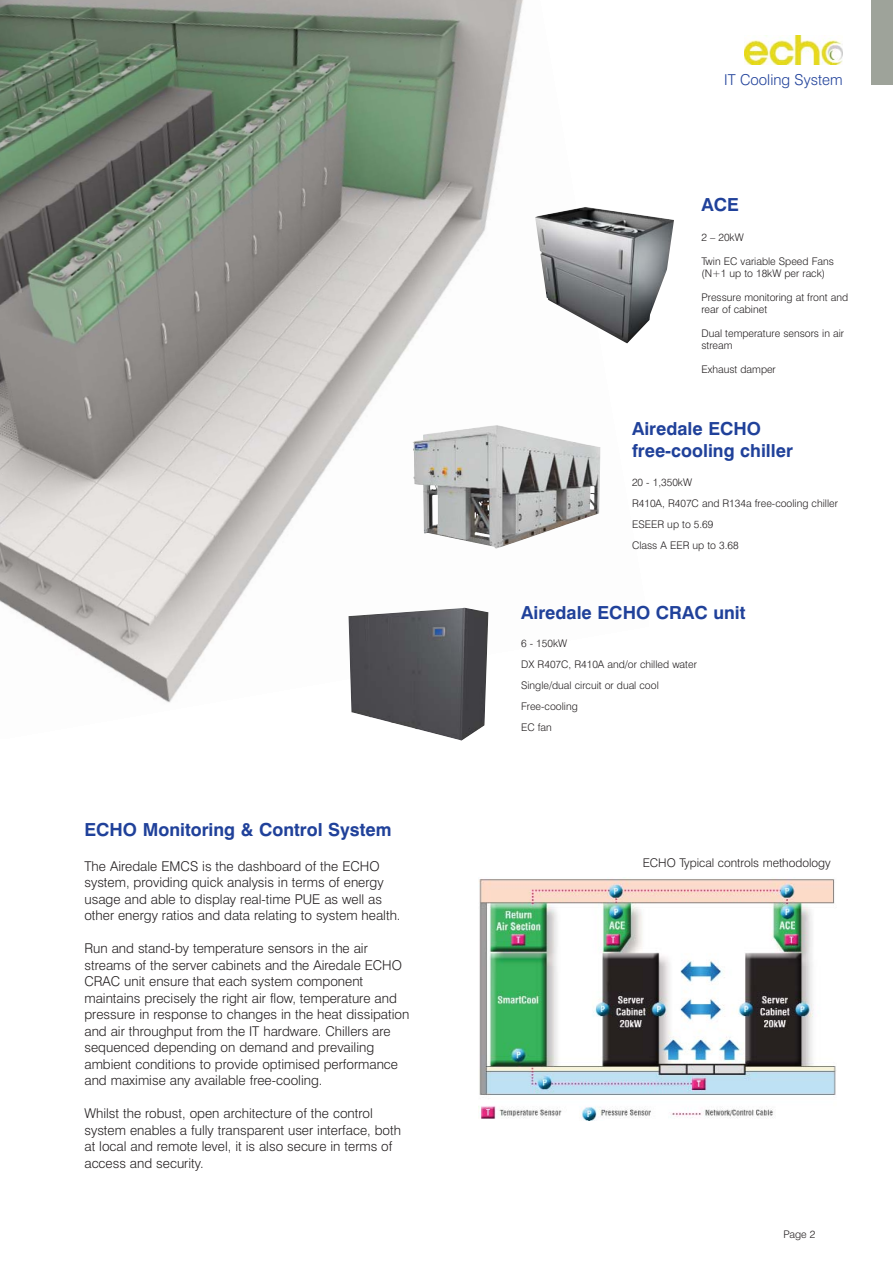
<style>
.page{position:relative;width:893px;height:1263px;background:#fff}
.page>*{position:absolute;margin:0;border:0;box-sizing:border-box;transform-origin:0 0}
.t1{font:700 18px/21.6px "Swiss 721 BT";color:#20419a}
.t2{font:300 15px "Swiss 721 BT";color:#20419a}
.t3{font:300 13.5px/16.5px "Swiss 721 BT";color:#231f20}
.t4{font:300 12px "Swiss 721 BT";color:#231f20}
.t5{font:300 10.5px/21px "Swiss 721 BT";color:#231f20}
</style>
<div class="page">
<img style="left:0;top:0;width:628px;height:703px">
<div style="left:871px;top:0;width:21px;height:85px;background:#9ea39a"></div>
<img style="left:535px;top:207px;width:139px;height:136px">
<img style="left:348px;top:608px;width:140px;height:133px">
<img style="left:413px;top:425px;width:187px;height:123px">
<img style="left:478px;top:877px;width:358px;height:243px">
<img style="left:744px;top:35px;width:98px;height:30px">
<h1 class="t1" style="left:84px;top:820px;width:309px">ECHO Monitoring &amp; Control System</h1>
<p class="t3" style="left:84px;top:859px;width:318px">The Airedale EMCS is the dashboard of the ECHO system, providing quick analysis in terms of energy usage and able to display real-time PUE as well as other energy ratios and data relating to system health.</p>
<p class="t3" style="left:84px;top:941px;width:326px">Run and stand-by temperature sensors in the air streams of the server cabinets and the Airedale ECHO CRAC unit ensure that each system component maintains precisely the right air flow, temperature and pressure in response to changes in the heat dissipation and air throughput from the IT hardware. Chillers are sequenced depending on demand and prevailing ambient conditions to provide optimised performance and maximise any available free-cooling.</p>
<p class="t3" style="left:84px;top:1106px;width:318px">Whilst the robust, open architecture of the control system enables a fully transparent user interface, both at local and remote level, it is also secure in terms of access and security.</p>
<p class="t2" style="left:724px;top:74px;width:120px">IT Cooling System</p>
<h1 class="t1" style="left:701px;top:196px;width:39px">ACE</h1>
<p class="t5" style="left:701px;top:228px;width:44px">2 – 20kW</p>
<p class="t5" style="left:701px;top:257px;width:134px;line-height:12px">Twin EC variable Speed Fans (N+1 up to 18kW per rack)</p>
<p class="t5" style="left:701px;top:293px;width:148px;line-height:12px">Pressure monitoring at front and rear of cabinet</p>
<p class="t5" style="left:701px;top:329px;width:144px;line-height:12px">Dual temperature sensors in air stream</p>
<p class="t5" style="left:701px;top:360px;width:76px">Exhaust damper</p>
<h1 class="t1" style="left:632px;top:420px;width:162px">Airedale ECHO free-cooling chiller</h1>
<p class="t5" style="left:632px;top:472px;width:207px">20 - 1,350kW<br>R410A, R407C and R134a free-cooling chiller<br>ESEER up to 5.69<br>Class A EER up to 3.68</p>
<h1 class="t1" style="left:521px;top:603px;width:226px">Airedale ECHO CRAC unit</h1>
<p class="t5" style="left:521px;top:634px;width:177px">6 - 150kW<br>DX R407C, R410A and/or chilled water<br>Single/dual circuit or dual cool<br>Free-cooling<br>EC fan</p>
<p class="t4" style="left:643px;top:859px;width:190px">ECHO Typical controls methodology</p>
<p class="t5" style="left:783px;top:1224px;width:33px">Page 2</p>
</div>
